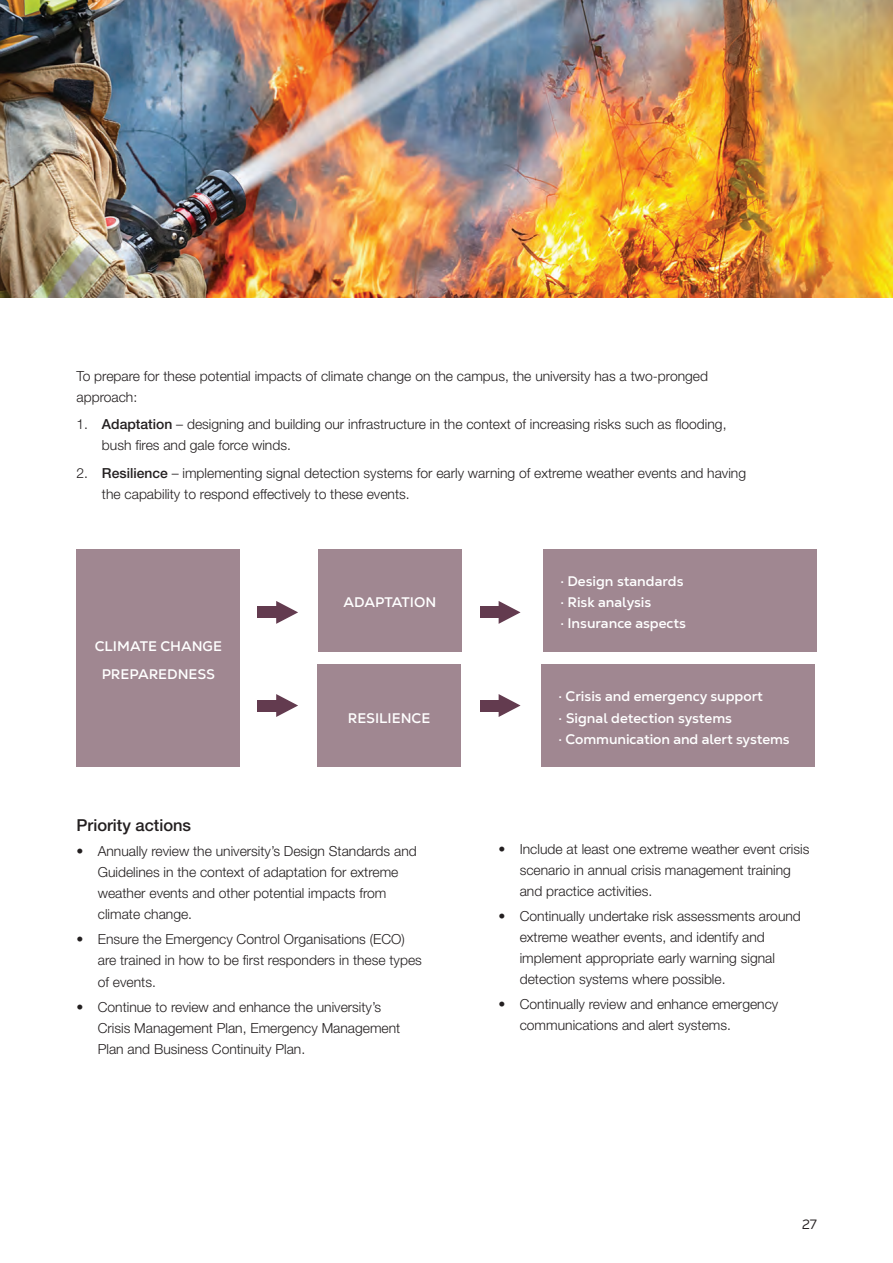
<style>
.page{position:relative;width:893px;height:1263px;background:#fff}
.page>*{position:absolute;margin:0;border:0;box-sizing:border-box;transform-origin:0 0}
.t1{font:500 16.5px "Helvetica Neue";color:#231f20}
.t2{font:300 13.8px/21px "Helvetica Neue LT Pro";color:#231f20}
.t3{font:700 13.8px/21.5px "Nexa Text";color:#fff}
.t4{font:13.5px "Nexa Text";color:#231f20}
.s1{font-weight:500}
</style>
<div class="page">
<img style="left:0;top:0;width:893px;height:298px">
<div style="left:77px;top:549px;width:163px;height:218px;background:#a08791"></div>
<div style="left:318px;top:549px;width:144px;height:102px;background:#a08791"></div>
<div style="left:317px;top:665px;width:144px;height:102px;background:#a08791"></div>
<div style="left:543px;top:549px;width:273px;height:102px;background:#a08791"></div>
<div style="left:542px;top:665px;width:273px;height:102px;background:#a08791"></div>
<svg style="left:276px;top:601px;width:22px;height:23px"></svg>
<div style="left:258px;top:607px;width:25px;height:11px;background:#633b4f"></div>
<svg style="left:499px;top:601px;width:22px;height:23px"></svg>
<div style="left:480px;top:607px;width:26px;height:11px;background:#633b4f"></div>
<svg style="left:276px;top:694px;width:22px;height:23px"></svg>
<div style="left:258px;top:700px;width:25px;height:11px;background:#633b4f"></div>
<svg style="left:499px;top:694px;width:22px;height:23px"></svg>
<div style="left:480px;top:700px;width:26px;height:11px;background:#633b4f"></div>
<p class="t2" style="left:77px;top:365px;width:633px">To prepare for these potential impacts of climate change on the campus, the university has a two-pronged approach:</p>
<p class="t2" style="left:102px;top:414px;width:626px;text-indent:-25px">1. <span class="s1">Adaptation</span> – designing and building our infrastructure in the context of increasing risks such as flooding, bush fires and gale force winds.</p>
<p class="t2" style="left:102px;top:462px;width:646px;text-indent:-25px">2. <span class="s1">Resilience</span> – implementing signal detection systems for early warning of extreme weather events and having the capability to respond effectively to these events.</p>
<p class="t3" style="left:95px;top:632px;width:129px;line-height:27.5px;text-align:center">CLIMATE CHANGE<br>PREPAREDNESS</p>
<p class="t3" style="left:344px;top:591px;width:94px">ADAPTATION</p>
<p class="t3" style="left:348px;top:707px;width:84px">RESILIENCE</p>
<p class="t1" style="left:77px;top:815px;width:116px">Priority actions</p>
<p class="t2" style="left:98px;top:840px;width:320px;text-indent:-21px">• Annually review the university’s Design Standards and Guidelines in the context of adaptation for extreme weather events and other potential impacts from climate change.</p>
<p class="t2" style="left:98px;top:929px;width:326px;text-indent:-21px">• Ensure the Emergency Control Organisations (ECO) are trained in how to be first responders in these types of events.</p>
<p class="t2" style="left:98px;top:996px;width:304px;text-indent:-21px">• Continue to review and enhance the university’s<br>Crisis Management Plan, Emergency Management<br>Plan and Business Continuity Plan.</p>
<p class="t3" style="left:560px;top:570px;width:127px">· Design standards · Risk analysis<br>· Insurance aspects</p>
<p class="t3" style="left:559px;top:686px;width:233px">· Crisis and emergency support<br>· Signal detection systems<br>· Communication and alert systems</p>
<p class="t2" style="left:520px;top:838px;width:291px;text-indent:-21px">• Include at least one extreme weather event crisis scenario in annual crisis management training and practice activities.</p>
<p class="t2" style="left:520px;top:905px;width:283px;text-indent:-21px">• Continually undertake risk assessments around extreme weather events, and identify and implement appropriate early warning signal detection systems where possible.</p>
<p class="t2" style="left:520px;top:993px;width:260px;text-indent:-21px">• Continually review and enhance emergency communications and alert systems.</p>
<p class="t4" style="left:802px;top:1216px;width:16px">27</p>
</div>
